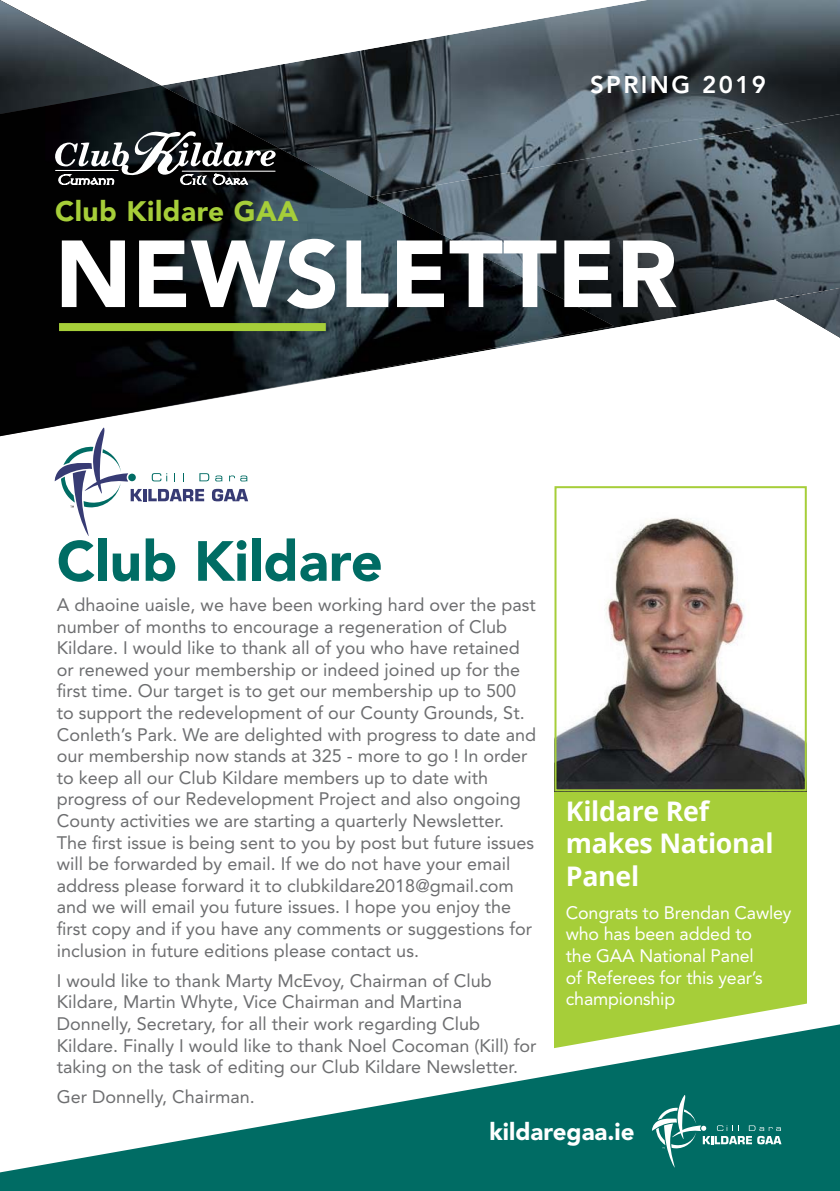
<style>
.page{position:relative;width:840px;height:1191px;background:#fff}
.page>*{position:absolute;margin:0;border:0;box-sizing:border-box;transform-origin:0 0}
.t1{font:900 94px "Avenir";color:#fff}
.t2{font:900 56px "Avenir";color:#006c64}
.t3{font:900 28px "Avenir";letter-spacing:.02em;color:#a6ce39}
.t4{font:700 27px/32.4px "Open Sans";letter-spacing:-.01em;color:#fff}
.t5{font:900 24px "Avenir";color:#fff}
.t6{font:800 24px "Avenir";letter-spacing:.1em;color:#fff}
.t7{font:18px/21.6px "Avenir";color:#6d6e70}
.t8{font:18px/21.6px "Avenir";letter-spacing:-.01em;color:#fff}
</style>
<div class="page">
<div style="left:554px;top:789px;width:252px;height:298px;background:#a6ce39"></div>
<img style="left:0;top:0;width:161px;height:86px">
<img style="left:161px;top:0;width:678px;height:114px">
<img style="left:613px;top:114px;width:159px;height:214px">
<img style="left:772px;top:114px;width:67px;height:186px">
<img style="left:0;top:86px;width:613px;height:350px">
<svg style="left:0;top:1017px;width:839px;height:174px"></svg>
<img style="left:775px;top:288px;width:64px;height:49px">
<div style="left:59px;top:323px;width:266px;height:8px;background:#a6ce39"></div>
<svg style="left:651px;top:1095px;width:130px;height:72px;background:#207e77"></svg>
<svg style="left:55px;top:131px;width:220px;height:55px"></svg>
<svg style="left:30px;top:365px;width:374px;height:171px"></svg>
<img style="left:557px;top:518px;width:246px;height:270px">
<div style="left:554px;top:486px;width:252px;height:305px;border:2px solid #a6ce39"></div>
<h3 class="t6" style="left:589px;top:70px;width:177px">SPRING 2019</h3>
<h3 class="t3" style="left:55px;top:198px;width:244px">Club Kildare GAA</h3>
<h1 class="t1" style="left:55px;top:229px;width:623px">NEWSLETTER</h1>
<h2 class="t2" style="left:57px;top:534px;width:327px">Club Kildare</h2>
<p class="t7" style="left:57px;top:595px;width:480px">A dhaoine uaisle, we have been working hard over the past number of months to encourage a regeneration of Club Kildare. I would like to thank all of you who have retained or renewed your membership or indeed joined up for the first time. Our target is to get our membership up to 500 to support the redevelopment of our County Grounds, St.<br>Conleth’s Park. We are delighted with progress to date and our membership now stands at 325 - more to go ! In order to keep all our Club Kildare members up to date with progress of our Redevelopment Project and also ongoing County activities we are starting a quarterly Newsletter.<br>The first issue is being sent to you by post but future issues will be forwarded by email. If we do not have your email address please forward it to clubkildare2018@gmail.com and we will email you future issues. I hope you enjoy the first copy and if you have any comments or suggestions for inclusion in future editions please contact us.</p>
<p class="t7" style="left:57px;top:970px;width:481px">I would like to thank Marty McEvoy, Chairman of Club Kildare, Martin Whyte, Vice Chairman and Martina Donnelly, Secretary, for all their work regarding Club Kildare. Finally I would like to thank Noel Cocoman (Kill) for taking on the task of editing our Club Kildare Newsletter.</p>
<p class="t7" style="left:57px;top:1087px;width:199px">Ger Donnelly, Chairman.</p>
<h3 class="t4" style="left:565px;top:794px;width:209px">Kildare Ref makes National<br>Panel</h3>
<p class="t8" style="left:565px;top:902px;width:227px">Congrats to Brendan Cawley who has been added to<br>the GAA National Panel<br>of Referees for this year’s championship</p>
<h3 class="t5" style="left:489px;top:1120px;width:146px">kildaregaa.ie</h3>
</div>
